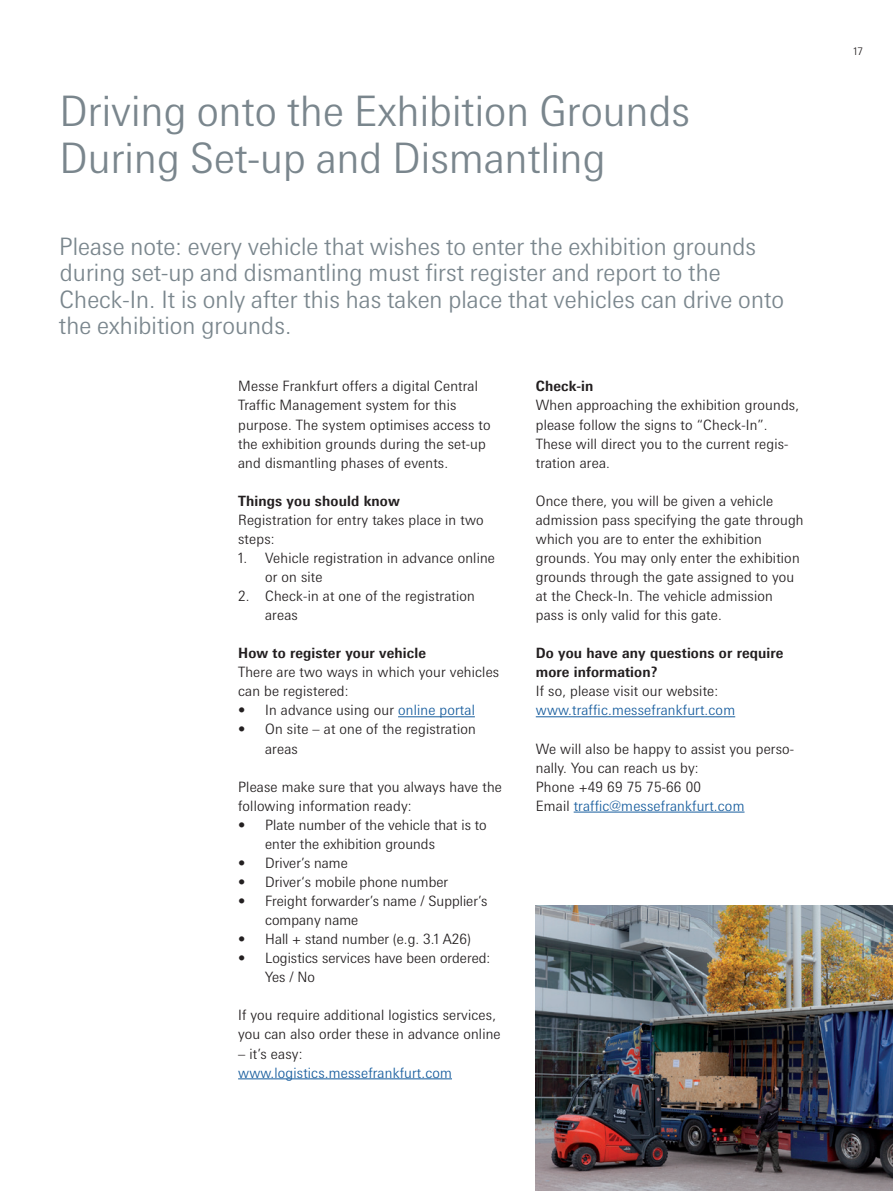
<style>
.page{position:relative;width:893px;height:1191px;background:#fff}
.page>*{position:absolute;margin:0;border:0;box-sizing:border-box;transform-origin:0 0}
.t1{font:300 42px/47.7px "Messe Univers";color:#7a868d}
.t2{font:300 24px/26.4px "Messe Univers";color:#7a868d}
.t3{font:300 14.25px/19px "Messe Univers";letter-spacing:.01em;color:#231f20}
.t4{font:700 14.25px/19px "Messe Univers";letter-spacing:.01em;color:#231f20}
.t5{font:300 14.25px "Messe Univers";letter-spacing:.01em;color:#175d9e}
.t6{font:300 10.5px "Messe Univers";color:#231f20}
.s1{color:#175d9e}
</style>
<div class="page">
<img style="left:536px;top:905px;width:357px;height:286px">
<hr style="left:398px;top:716px;width:77px;height:1px;background:#175d9e">
<hr style="left:238px;top:1078px;width:214px;height:1px;background:#175d9e">
<hr style="left:536px;top:716px;width:199px;height:1px;background:#175d9e">
<hr style="left:574px;top:811px;width:170px;height:1px;background:#175d9e">
<h1 class="t1" style="left:60px;top:86px;width:632px">Driving onto the Exhibition Grounds<br>During Set-up and Dismantling</h1>
<p class="t2" style="left:59px;top:233px;width:727px">Please note: every vehicle that wishes to enter the exhibition grounds during set-up and dismantling must first register and report to the Check-In. It is only after this has taken place that vehicles can drive onto the exhibition grounds.</p>
<p class="t3" style="left:238px;top:376px;width:254px">Messe Frankfurt offers a digital Central Traffic Management system for this purpose. The system optimises access to the exhibition grounds during the set-up and dismantling phases of events.</p>
<p class="t4" style="left:238px;top:491px;width:163px">Things you should know</p>
<p class="t3" style="left:238px;top:510px;width:247px">Registration for entry takes place in two steps:</p>
<p class="t3" style="left:265px;top:548px;width:231px;text-indent:-27px">1. Vehicle registration in advance online or on site</p>
<p class="t3" style="left:265px;top:586px;width:211px;text-indent:-27px">2. Check-in at one of the registration areas</p>
<p class="t4" style="left:238px;top:643px;width:189px">How to register your vehicle</p>
<p class="t3" style="left:238px;top:662px;width:263px">There are two ways in which your vehicles can be registered:</p>
<p class="t3" style="left:238px;top:700px;width:238px">• In advance using our <span class="s1">online portal</span></p>
<p class="t3" style="left:265px;top:719px;width:212px;text-indent:-27px">• On site – at one of the registration areas</p>
<p class="t3" style="left:238px;top:777px;width:265px">Please make sure that you always have the following information ready:</p>
<p class="t3" style="left:265px;top:815px;width:223px;text-indent:-27px">• Plate number of the vehicle that is to enter the exhibition grounds</p>
<p class="t3" style="left:238px;top:853px;width:111px">• Driver’s name</p>
<p class="t3" style="left:238px;top:872px;width:212px">• Driver‘s mobile phone number</p>
<p class="t3" style="left:265px;top:891px;width:224px;text-indent:-27px">• Freight forwarder’s name / Supplier’s company name</p>
<p class="t3" style="left:238px;top:929px;width:234px">• Hall + stand number (e.g. 3.1 A26)</p>
<p class="t3" style="left:265px;top:948px;width:227px;text-indent:-27px">• Logistics services have been ordered:<br>Yes / No</p>
<p class="t3" style="left:238px;top:1005px;width:264px">If you require additional logistics services, you can also order these in advance online</p>
<p class="t3" style="left:238px;top:1043px;width:66px">– it’s easy:</p>
<p class="t5" style="left:238px;top:1063px;width:215px">www.logistics.messefrankfurt.com</p>
<p class="t4" style="left:536px;top:377px;width:59px">Check-in</p>
<p class="t3" style="left:536px;top:396px;width:265px">When approaching the exhibition grounds, please follow the signs to “Check-In”.<br>These will direct you to the current regis&shy;tration area.</p>
<p class="t3" style="left:536px;top:491px;width:269px">Once there, you will be given a vehicle admission pass specifying the gate through which you are to enter the exhibition grounds. You may only enter the exhibition grounds through the gate assigned to you at the Check-In. The vehicle admission pass is only valid for this gate.</p>
<p class="t4" style="left:536px;top:643px;width:249px">Do you have any questions or require more information?</p>
<p class="t3" style="left:536px;top:681px;width:184px">If so, please visit our website:</p>
<p class="t5" style="left:536px;top:701px;width:201px">www.traffic.messefrankfurt.com</p>
<p class="t3" style="left:536px;top:738px;width:260px">We will also be happy to assist you perso&shy;nally. You can reach us by:<br>Phone +49 69 75 75-66 00<br>Email <span class="s1">traffic@messefrankfurt.com</span></p>
<p class="t6" style="left:854px;top:45px;width:11px">17</p>
</div>
